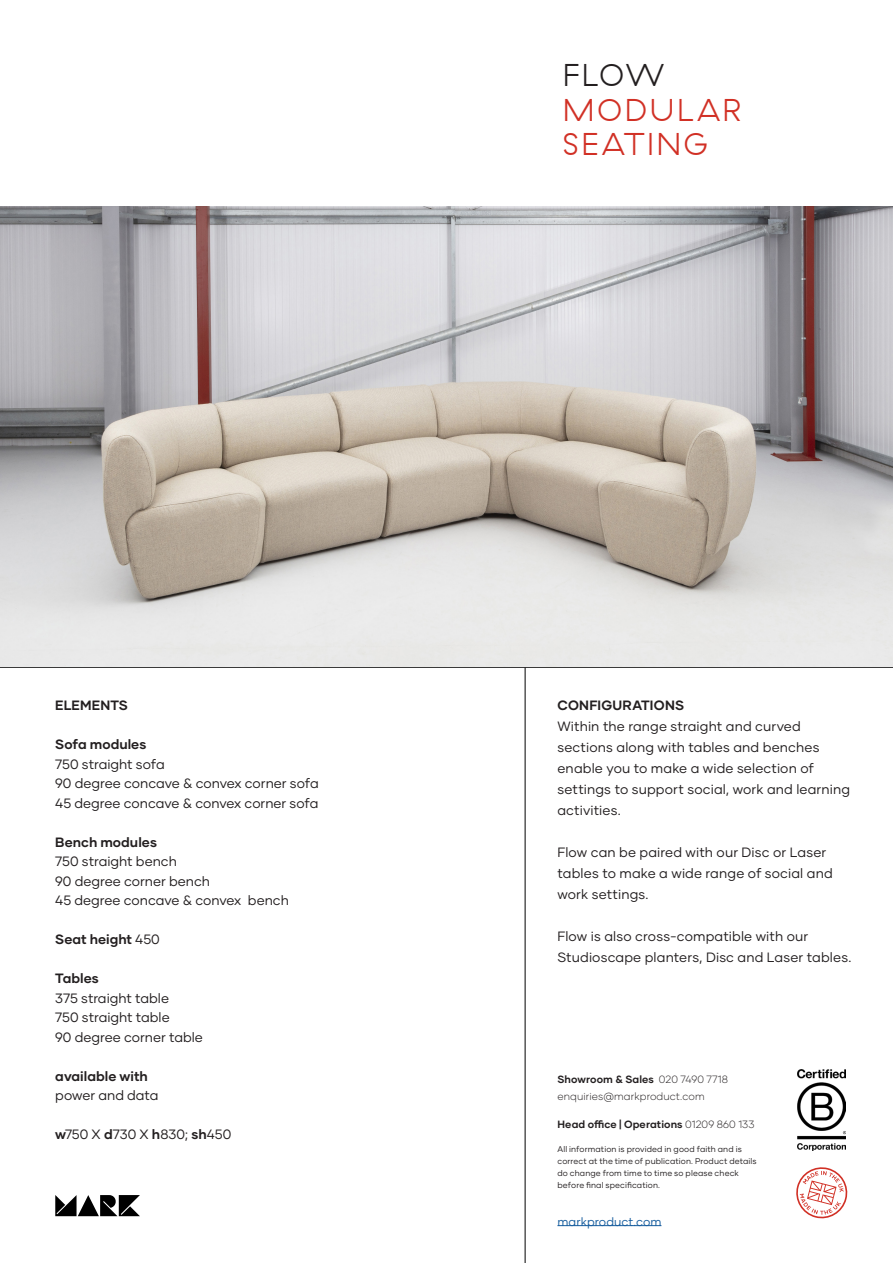
<style>
.page{position:relative;width:893px;height:1263px;background:#fff}
.page>*{position:absolute;margin:0;border:0;box-sizing:border-box;transform-origin:0 0}
.t1{font:300 31.5px/34.5px "GT Haptik";letter-spacing:.08em;color:#d13025}
.t2{font:300 31.5px "GT Haptik";color:#231f20}
.t3{font:13.5px/21px "Gilmer";letter-spacing:.005em;color:#231f20}
.t4{font:700 13.5px "Gilmer";letter-spacing:.005em;color:#231f20}
.t5{font:12px "Gilmer";letter-spacing:.005em;color:#175d9e}
.t6{font:300 10.5px/16.5px "Gilmer";letter-spacing:.01em;color:#231f20}
.t7{font:700 10.5px "Gilmer";letter-spacing:.01em;color:#231f20}
.t8{font:8.25px/12px "Gilmer";letter-spacing:.015em;color:#231f20}
.s1{font-weight:400}
.s2{font-weight:700}
.s3{font-weight:300}
</style>
<div class="page">
<svg style="left:55px;top:1195px;width:85px;height:21px"></svg>
<hr style="left:557px;top:1225px;width:104px;height:1px;background:#175d9e">
<hr style="left:525px;top:668px;width:1px;height:595px;background:#000">
<hr style="left:0;top:667px;width:893px;height:1px;background:#000">
<svg style="left:796px;top:1167px;width:52px;height:52px"></svg>
<img style="left:798px;top:1069px;width:48px;height:81px">
<img style="left:0;top:207px;width:893px;height:460px">
<p class="t4" style="left:55px;top:697px;width:74px">ELEMENTS</p>
<p class="t4" style="left:55px;top:736px;width:93px">Sofa modules</p>
<p class="t3" style="left:55px;top:753px;width:111px">750 straight sofa</p>
<p class="t3" style="left:55px;top:773px;width:265px">90 degree concave &amp; convex corner sofa</p>
<p class="t3" style="left:55px;top:792px;width:265px">45 degree concave &amp; convex corner sofa</p>
<p class="t4" style="left:55px;top:833px;width:103px">Bench modules</p>
<p class="t3" style="left:55px;top:851px;width:123px">750 straight bench</p>
<p class="t3" style="left:55px;top:870px;width:156px">90 degree corner bench</p>
<p class="t3" style="left:55px;top:890px;width:235px">45 degree concave &amp; convex bench</p>
<p class="t4" style="left:55px;top:931px;width:106px">Seat height <span class="s1">450</span></p>
<p class="t4" style="left:55px;top:970px;width:45px">Tables</p>
<p class="t3" style="left:55px;top:987px;width:115px">375 straight table</p>
<p class="t3" style="left:55px;top:1007px;width:116px">750 straight table</p>
<p class="t3" style="left:55px;top:1026px;width:149px">90 degree corner table</p>
<p class="t4" style="left:55px;top:1067px;width:94px">available with</p>
<p class="t3" style="left:55px;top:1085px;width:105px">power and data</p>
<p class="t3" style="left:55px;top:1124px;width:178px"><span class="s2">w</span>750 X <span class="s2">d</span>730 X <span class="s2">h</span>830; <span class="s2">sh</span>450</p>
<p class="t2" style="left:563px;top:57px;width:103px">FLOW</p>
<p class="t1" style="left:563px;top:93px;width:180px">MODULAR<br>SEATING</p>
<p class="t4" style="left:557px;top:697px;width:128px">CONFIGURATIONS</p>
<p class="t3" style="left:557px;top:716px;width:294px">Within the range straight and curved sections along with tables and benches enable you to make a wide selection of settings to support social, work and learning activities.</p>
<p class="t3" style="left:557px;top:842px;width:277px">Flow can be paired with our Disc or Laser tables to make a wide range of social and work settings.</p>
<p class="t3" style="left:557px;top:926px;width:295px">Flow is also cross-compatible with our<br>Studioscape planters, Disc and Laser tables.</p>
<p class="t6" style="left:557px;top:1071px;width:172px"><span class="s2">Showroom &amp; Sales</span> 020 7490 7718 enquiries@markproduct.com</p>
<p class="t7" style="left:557px;top:1118px;width:198px">Head office | Operations <span class="s3">01209 860 133</span></p>
<p class="t8" style="left:557px;top:1143px;width:201px">All information is provided in good faith and is correct at the time of publication. Product details do change from time to time so please check before final specification.</p>
<p class="t5" style="left:557px;top:1214px;width:105px">markproduct.com</p>
</div>
